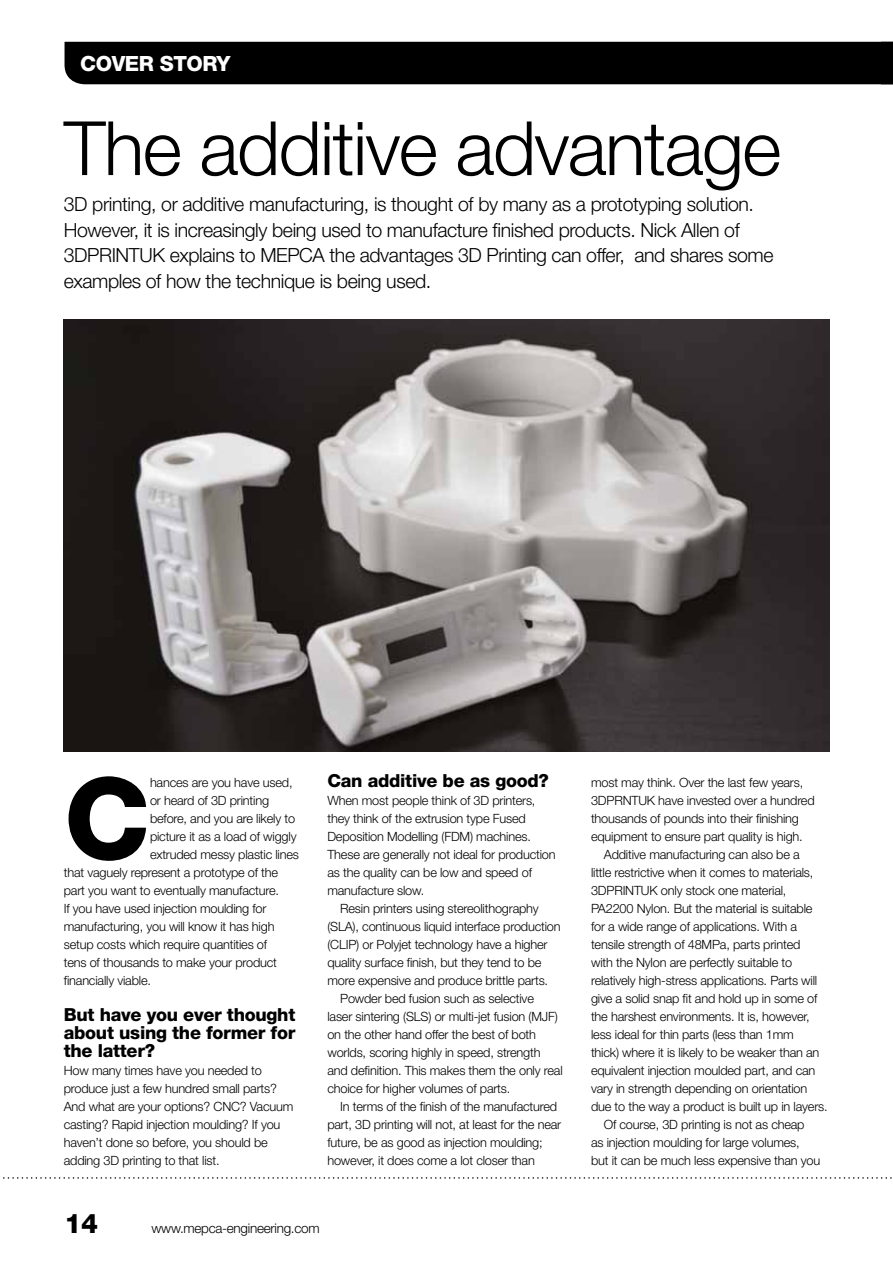
<style>
.page{position:relative;width:893px;height:1263px;background:#fff}
.page>*{position:absolute;margin:0;border:0;box-sizing:border-box;transform-origin:0 0}
.t1{font:800 113.55px "Helvetica Neue CE";color:#000}
.t2{font:300 75px "Helvetica Neue CE";letter-spacing:-.02em;color:#000}
.t3{font:800 27px "Helvetica Neue CE";color:#000}
.t4{font:800 21px "Helvetica Neue CE";letter-spacing:-.02em;color:#fff}
.t5{font:300 19.5px/25.5px "Helvetica Neue CE";letter-spacing:-.02em;color:#000}
.t6{font:800 18px/18px "Helvetica Neue CE";letter-spacing:-.015em;color:#000;text-align:justify}
.t7{font:300 13.5px "Helvetica Neue CE";letter-spacing:-.02em;color:#000}
.t8{font:300 12.75px/18px "Helvetica Neue CE";letter-spacing:-.015em;color:#000}
</style>
<div class="page">
<svg style="left:3px;top:1177px;width:889px;height:2px"></svg>
<div style="left:65px;top:42px;width:828px;height:42px;background:#000"></div>
<img style="left:64px;top:319px;width:765px;height:432px">
<h3 class="t4" style="left:80px;top:51px;width:152px">Cover Story</h3>
<h2 class="t2" style="left:64px;top:103px;width:719px">The additive advantage</h2>
<p class="t5" style="left:64px;top:191px;width:711px">3D printing, or additive manufacturing, is thought of by many as a prototyping solution.<br>However, it is increasingly being used to manufacture finished products. Nick Allen of 3DPRINTUK explains to MEPCA the advantages 3D Printing can offer, and shares some examples of how the technique is being used.</p>
<h1 class="t1" style="left:64px;top:749px;width:88px">C</h1>
<p class="t8" style="left:150px;top:773px;width:144px">hances are you have used,</p>
<p class="t8" style="left:150px;top:791px;width:121px">or heard of 3D printing</p>
<p class="t8" style="left:150px;top:809px;width:147px">before, and you are likely to</p>
<p class="t8" style="left:150px;top:827px;width:148px">picture it as a load of wiggly</p>
<p class="t8" style="left:150px;top:845px;width:151px">extruded messy plastic lines</p>
<p class="t8" style="left:64px;top:863px;width:216px">that vaguely represent a prototype of the</p>
<p class="t8" style="left:64px;top:881px;width:217px">part you want to eventually manufacture.</p>
<p class="t8" style="left:64px;top:899px;width:204px">If you have used injection moulding for</p>
<p class="t8" style="left:64px;top:917px;width:212px">manufacturing, you will know it has high</p>
<p class="t8" style="left:64px;top:935px;width:205px">setup costs which require quantities of</p>
<p class="t8" style="left:64px;top:953px;width:215px">tens of thousands to make your product</p>
<p class="t8" style="left:64px;top:971px;width:89px">financially viable.</p>
<h3 class="t6" style="left:64px;top:1006px;width:233px">But have you ever thought about using the former for the latter?</h3>
<p class="t8" style="left:64px;top:1061px;width:231px">How many times have you needed to produce just a few hundred small parts?<br>And what are your options? CNC? Vacuum casting? Rapid injection moulding? If you haven’t done so before, you should be adding 3D printing to that list.</p>
<h3 class="t6" style="left:327px;top:772px;width:223px">Can additive be as good?</h3>
<p class="t8" style="left:327px;top:791px;width:230px">When most people think of 3D printers, they think of the extrusion type Fused Deposition Modelling (FDM) machines.<br>These are generally not ideal for production as the quality can be low and speed of manufacture slow.</p>
<p class="t8" style="left:340px;top:899px;width:200px">Resin printers using stereolithography</p>
<p class="t8" style="left:327px;top:917px;width:235px">(SLA), continuous liquid interface production</p>
<p class="t8" style="left:327px;top:935px;width:222px">(CLIP) or Polyjet technology have a higher</p>
<p class="t8" style="left:327px;top:953px;width:216px">quality surface finish, but they tend to be</p>
<p class="t8" style="left:327px;top:971px;width:222px">more expensive and produce brittle parts.</p>
<p class="t8" style="left:340px;top:989px;width:195px">Powder bed fusion such as selective</p>
<p class="t8" style="left:327px;top:1007px;width:232px">laser sintering (SLS) or multi-jet fusion (MJF)</p>
<p class="t8" style="left:327px;top:1026px;width:210px">on the other hand offer the best of both</p>
<p class="t8" style="left:327px;top:1044px;width:215px">worlds, scoring highly in speed, strength</p>
<p class="t8" style="left:327px;top:1062px;width:237px">and definition. This makes them the only real</p>
<p class="t8" style="left:327px;top:1080px;width:184px">choice for higher volumes of parts.</p>
<p class="t8" style="left:340px;top:1098px;width:218px">In terms of the finish of the manufactured</p>
<p class="t8" style="left:327px;top:1116px;width:235px">part, 3D printing will not, at least for the near</p>
<p class="t8" style="left:327px;top:1134px;width:217px">future, be as good as injection moulding;</p>
<p class="t8" style="left:327px;top:1152px;width:209px">however, it does come a lot closer than</p>
<h3 class="t3" style="left:65px;top:1207px;width:35px">14</h3>
<p class="t7" style="left:152px;top:1220px;width:170px">www.mepca-engineering.com</p>
<p class="t8" style="left:591px;top:774px;width:214px">most may think. Over the last few years,</p>
<p class="t8" style="left:591px;top:792px;width:225px">3DPRNTUK have invested over a hundred</p>
<p class="t8" style="left:591px;top:810px;width:209px">thousands of pounds into their finishing</p>
<p class="t8" style="left:591px;top:828px;width:213px">equipment to ensure part quality is high.</p>
<p class="t8" style="left:604px;top:846px;width:197px">Additive manufacturing can also be a</p>
<p class="t8" style="left:591px;top:864px;width:224px">little restrictive when it comes to materials,</p>
<p class="t8" style="left:591px;top:882px;width:197px">3DPRINTUK only stock one material,</p>
<p class="t8" style="left:591px;top:900px;width:223px">PA2200 Nylon. But the material is suitable</p>
<p class="t8" style="left:591px;top:918px;width:208px">for a wide range of applications. With a</p>
<p class="t8" style="left:591px;top:936px;width:211px">tensile strength of 48MPa, parts printed</p>
<p class="t8" style="left:591px;top:954px;width:203px">with the Nylon are perfectly suitable to</p>
<p class="t8" style="left:591px;top:972px;width:228px">relatively high-stress applications. Parts will</p>
<p class="t8" style="left:591px;top:990px;width:228px">give a solid snap fit and hold up in some of</p>
<p class="t8" style="left:591px;top:1008px;width:220px">the harshest environments. It is, however,</p>
<p class="t8" style="left:591px;top:1026px;width:204px">less ideal for thin parts (less than 1mm</p>
<p class="t8" style="left:591px;top:1044px;width:230px">thick) where it is likely to be weaker than an</p>
<p class="t8" style="left:591px;top:1062px;width:226px">equivalent injection moulded part, and can</p>
<p class="t8" style="left:591px;top:1080px;width:218px">vary in strength depending on orientation</p>
<p class="t8" style="left:591px;top:1098px;width:238px">due to the way a product is built up in layers.</p>
<p class="t8" style="left:604px;top:1116px;width:202px">Of course, 3D printing is not as cheap</p>
<p class="t8" style="left:591px;top:1134px;width:210px">as injection moulding for large volumes,</p>
<p class="t8" style="left:591px;top:1152px;width:231px">but it can be much less expensive than you</p>
</div>
